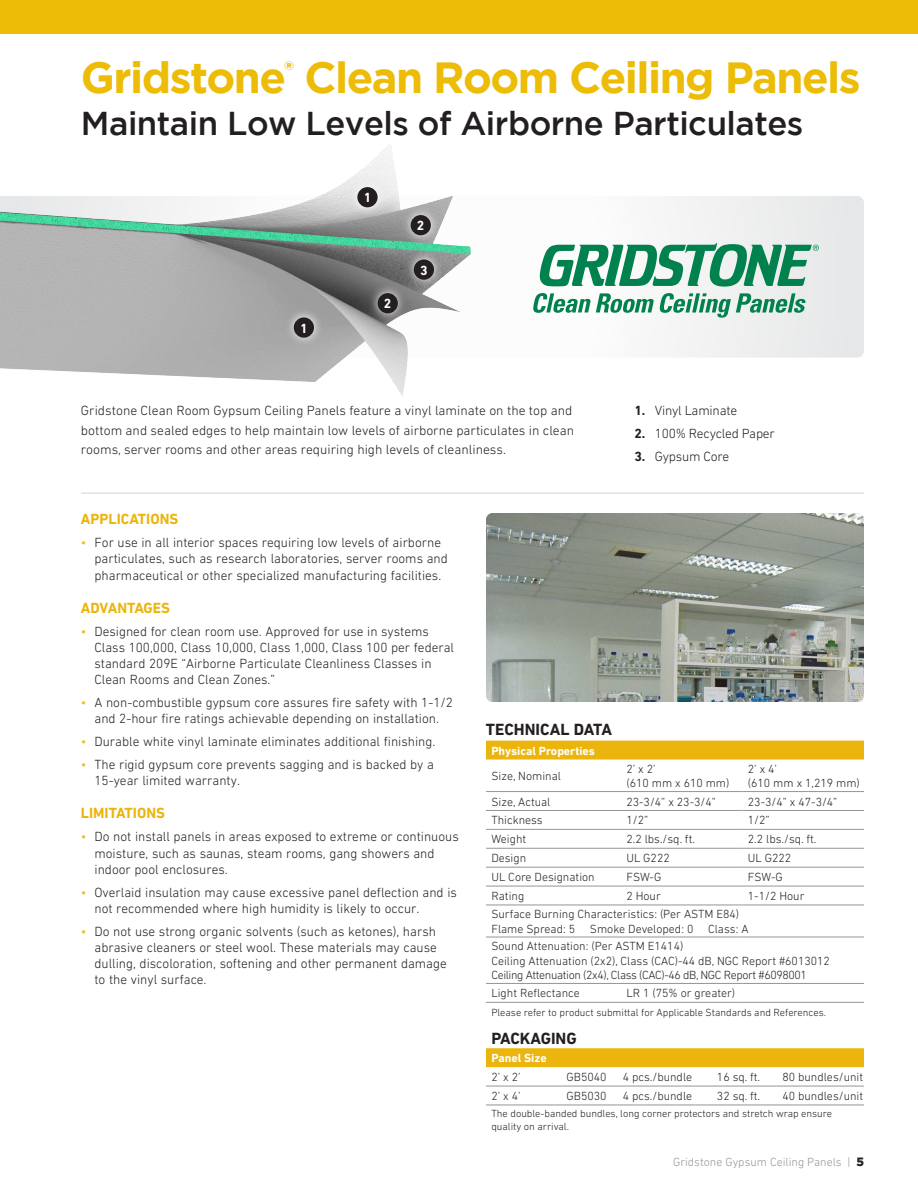
<style>
.page{position:relative;width:918px;height:1188px;background:#fff}
.page>*{position:absolute;margin:0;border:0;box-sizing:border-box;transform-origin:0 0}
.t1{font:700 43.5px "Gotham";letter-spacing:-.035em;color:#ecbc07}
.t2{font:500 33px "Gotham";letter-spacing:-.015em;color:#231f20}
.t3{font:700 16.5px "DIN Next LT Pro";color:#231f20}
.t4{font:700 15px "DIN Next LT Pro";color:#ebb50d}
.t5{font:300 13.5px/16.2px "DIN Next LT Pro";color:#231f20}
.t6{font:700 13.5px "DIN Next LT Pro";color:#fff}
.t7{font:300 12px/14.4px "DIN Next LT Pro";color:#231f20}
.t8{font:300 12px "DIN Next LT Pro";color:#939598}
.t9{font:700 12px "DIN Next LT Pro";color:#fff}
.t10{font:300 10.5px/12.6px "DIN Next LT Pro";color:#231f20}
.s1{font-weight:700}
.s2{color:#ecbc07}
.s3{font-family:"Gotham";font-weight:900;color:#231f20}
</style>
<div class="page">
<div style="left:0;top:0;width:918px;height:34px;background:#ecbc07"></div>
<img style="left:0;top:146px;width:472px;height:250px">
<svg style="left:284px;top:308px;width:39px;height:39px"></svg>
<div style="left:294px;top:317px;width:20px;height:21px;background:#231f20;border-radius:50%"></div>
<svg style="left:348px;top:178px;width:39px;height:39px"></svg>
<div style="left:357px;top:187px;width:21px;height:20px;background:#231f20;border-radius:50%"></div>
<svg style="left:368px;top:284px;width:39px;height:39px"></svg>
<div style="left:378px;top:293px;width:20px;height:20px;background:#231f20;border-radius:50%"></div>
<div style="left:486px;top:741px;width:378px;height:19px;background:#ebb50d"></div>
<hr style="left:486px;top:791px;width:135px;height:1px;background:#939598">
<hr style="left:621px;top:791px;width:121px;height:1px;background:#939598">
<hr style="left:742px;top:791px;width:122px;height:1px;background:#939598">
<hr style="left:486px;top:810px;width:135px;height:1px;background:#939598">
<hr style="left:621px;top:810px;width:121px;height:1px;background:#939598">
<hr style="left:742px;top:810px;width:122px;height:1px;background:#939598">
<hr style="left:486px;top:829px;width:135px;height:1px;background:#939598">
<hr style="left:621px;top:829px;width:121px;height:1px;background:#939598">
<hr style="left:742px;top:829px;width:122px;height:1px;background:#939598">
<hr style="left:486px;top:848px;width:135px;height:1px;background:#939598">
<hr style="left:621px;top:848px;width:121px;height:1px;background:#939598">
<hr style="left:742px;top:848px;width:122px;height:1px;background:#939598">
<hr style="left:486px;top:867px;width:135px;height:1px;background:#939598">
<hr style="left:621px;top:867px;width:121px;height:1px;background:#939598">
<hr style="left:742px;top:867px;width:122px;height:1px;background:#939598">
<hr style="left:486px;top:886px;width:135px;height:1px;background:#939598">
<hr style="left:621px;top:886px;width:121px;height:1px;background:#939598">
<hr style="left:742px;top:886px;width:122px;height:1px;background:#939598">
<hr style="left:486px;top:905px;width:135px;height:1px;background:#939598">
<hr style="left:621px;top:905px;width:121px;height:1px;background:#939598">
<hr style="left:742px;top:905px;width:122px;height:1px;background:#939598">
<hr style="left:486px;top:937px;width:135px;height:1px;background:#939598">
<hr style="left:621px;top:937px;width:121px;height:1px;background:#939598">
<hr style="left:742px;top:937px;width:122px;height:1px;background:#939598">
<hr style="left:486px;top:983px;width:135px;height:1px;background:#939598">
<hr style="left:621px;top:983px;width:121px;height:1px;background:#939598">
<hr style="left:742px;top:983px;width:122px;height:1px;background:#939598">
<hr style="left:486px;top:1002px;width:135px;height:1px;background:#939598">
<hr style="left:621px;top:1002px;width:121px;height:1px;background:#939598">
<hr style="left:742px;top:1002px;width:122px;height:1px;background:#939598">
<div style="left:486px;top:1048px;width:378px;height:19px;background:#ebb50d"></div>
<hr style="left:486px;top:1086px;width:67px;height:1px;background:#939598">
<hr style="left:553px;top:1086px;width:61px;height:1px;background:#939598">
<hr style="left:614px;top:1086px;width:81px;height:1px;background:#939598">
<hr style="left:695px;top:1086px;width:81px;height:1px;background:#939598">
<hr style="left:776px;top:1086px;width:88px;height:1px;background:#939598">
<hr style="left:486px;top:1105px;width:67px;height:1px;background:#939598">
<hr style="left:553px;top:1105px;width:61px;height:1px;background:#939598">
<hr style="left:614px;top:1105px;width:81px;height:1px;background:#939598">
<hr style="left:695px;top:1105px;width:81px;height:1px;background:#939598">
<hr style="left:776px;top:1105px;width:88px;height:1px;background:#939598">
<svg style="left:405px;top:250px;width:38px;height:39px"></svg>
<div style="left:414px;top:260px;width:20px;height:20px;background:#231f20;border-radius:50%"></div>
<svg style="left:401px;top:206px;width:39px;height:39px"></svg>
<div style="left:411px;top:215px;width:20px;height:20px;background:#231f20;border-radius:50%"></div>
<hr style="left:81px;top:493px;width:783px;height:1px;background:#d1d3d4">
<svg style="left:540px;top:243px;width:279px;height:44px"></svg>
<svg style="left:533px;top:293px;width:273px;height:25px"></svg>
<img style="left:486px;top:513px;width:378px;height:189px">
<h1 class="t1" style="left:81px;top:59px;width:781px">Gridstone<sup>®</sup> Clean Room Ceiling Panels</h1>
<h2 class="t2" style="left:81px;top:109px;width:724px">Maintain Low Levels of Airborne Particulates</h2>
<p class="t6" style="left:300px;top:323px;width:9px">1</p>
<p class="t6" style="left:364px;top:193px;width:9px">1</p>
<p class="t6" style="left:384px;top:299px;width:9px">2</p>
<p class="t6" style="left:417px;top:221px;width:9px">2</p>
<p class="t6" style="left:420px;top:265px;width:9px">3</p>
<p class="t5" style="left:81px;top:402px;width:495px;line-height:19.5px">Gridstone Clean Room Gypsum Ceiling Panels feature a vinyl laminate on the top and bottom and sealed edges to help maintain low levels of airborne particulates in clean rooms, server rooms and other areas requiring high levels of cleanliness.</p>
<p class="t5" style="left:634px;top:403px;width:104px"><span class="s1">1.</span> Vinyl Laminate</p>
<p class="t5" style="left:634px;top:426px;width:142px"><span class="s1">2.</span> 100% Recycled Paper</p>
<p class="t5" style="left:634px;top:449px;width:96px"><span class="s1">3.</span> Gypsum Core</p>
<p class="t4" style="left:81px;top:514px;width:99px">APPLICATIONS</p>
<p class="t5" style="left:94px;top:535px;width:355px;text-indent:-13px"><span class="s2">•</span> For use in all interior spaces requiring low levels of airborne particulates, such as research laboratories, server rooms and pharmaceutical or other specialized manufacturing facilities.</p>
<p class="t4" style="left:81px;top:602px;width:91px">ADVANTAGES</p>
<p class="t5" style="left:94px;top:624px;width:361px;text-indent:-13px"><span class="s2">•</span> Designed for clean room use. Approved for use in systems Class 100,000, Class 10,000, Class 1,000, Class 100 per federal standard 209E “Airborne Particulate Cleanliness Classes in Clean Rooms and Clean Zones.”</p>
<p class="t5" style="left:81px;top:695px;width:374px;text-align:center"><span class="s2">•</span> A non-combustible gypsum core assures fire safety with 1-1/2 and 2-hour fire ratings achievable depending on installation.</p>
<p class="t5" style="left:81px;top:734px;width:356px"><span class="s2">•</span> Durable white vinyl laminate eliminates additional finishing.</p>
<p class="t5" style="left:94px;top:757px;width:341px;text-indent:-13px"><span class="s2">•</span> The rigid gypsum core prevents sagging and is backed by a<br>15-year limited warranty.</p>
<p class="t4" style="left:81px;top:808px;width:85px">LIMITATIONS</p>
<p class="t5" style="left:94px;top:830px;width:366px;text-indent:-13px"><span class="s2">•</span> Do not install panels in areas exposed to extreme or continuous moisture, such as saunas, steam rooms, gang showers and indoor pool enclosures.</p>
<p class="t5" style="left:94px;top:885px;width:364px;text-indent:-13px"><span class="s2">•</span> Overlaid insulation may cause excessive panel deflection and is not recommended where high humidity is likely to occur.</p>
<p class="t5" style="left:94px;top:924px;width:354px;text-indent:-13px"><span class="s2">•</span> Do not use strong organic solvents (such as ketones), harsh abrasive cleaners or steel wool. These materials may cause dulling, discoloration, softening and other permanent damage to the vinyl surface.</p>
<p class="t3" style="left:486px;top:723px;width:128px">TECHNICAL DATA</p>
<p class="t9" style="left:491px;top:746px;width:105px">Physical Properties</p>
<p class="t7" style="left:491px;top:770px;width:71px">Size, Nominal</p>
<p class="t7" style="left:626px;top:762px;width:105px">2’ x 2’<br>(610 mm x 610 mm)</p>
<p class="t7" style="left:748px;top:762px;width:114px">2’ x 4’<br>(610 mm x 1,219 mm)</p>
<p class="t7" style="left:491px;top:795px;width:61px">Size, Actual</p>
<p class="t7" style="left:626px;top:795px;width:91px">23-3/4” x 23-3/4”</p>
<p class="t7" style="left:748px;top:795px;width:91px">23-3/4” x 47-3/4”</p>
<p class="t7" style="left:491px;top:814px;width:53px">Thickness</p>
<p class="t7" style="left:626px;top:814px;width:23px">1/2”</p>
<p class="t7" style="left:748px;top:814px;width:23px">1/2”</p>
<p class="t7" style="left:491px;top:833px;width:36px">Weight</p>
<p class="t7" style="left:626px;top:833px;width:70px">2.2 lbs./sq. ft.</p>
<p class="t7" style="left:748px;top:833px;width:70px">2.2 lbs./sq. ft.</p>
<p class="t7" style="left:491px;top:852px;width:36px">Design</p>
<p class="t7" style="left:626px;top:852px;width:45px">UL G222</p>
<p class="t7" style="left:748px;top:852px;width:45px">UL G222</p>
<p class="t7" style="left:491px;top:871px;width:105px">UL Core Designation</p>
<p class="t7" style="left:626px;top:871px;width:37px">FSW-G</p>
<p class="t7" style="left:748px;top:871px;width:37px">FSW-G</p>
<p class="t7" style="left:491px;top:890px;width:34px">Rating</p>
<p class="t7" style="left:626px;top:890px;width:36px">2 Hour</p>
<p class="t7" style="left:748px;top:890px;width:58px">1-1/2 Hour</p>
<p class="t7" style="left:491px;top:908px;width:259px">Surface Burning Characteristics: (Per ASTM E84)<br>Flame Spread: 5 Smoke Developed: 0 Class: A</p>
<p class="t7" style="left:491px;top:940px;width:340px">Sound Attenuation: (Per ASTM E1414)<br>Ceiling Attenuation (2x2), Class (CAC)-44 dB, NGC Report #6013012<br>Ceiling Attenuation (2x4), Class (CAC)-46 dB, NGC Report #6098001</p>
<p class="t7" style="left:491px;top:987px;width:90px">Light Reflectance</p>
<p class="t7" style="left:626px;top:987px;width:110px">LR 1 (75% or greater)</p>
<p class="t10" style="left:491px;top:1007px;width:336px">Please refer to product submittal for Applicable Standards and References.</p>
<p class="t3" style="left:491px;top:1033px;width:87px">PACKAGING</p>
<p class="t9" style="left:491px;top:1054px;width:57px">Panel Size</p>
<p class="t7" style="left:491px;top:1071px;width:31px">2’ x 2’</p>
<p class="t7" style="left:567px;top:1071px;width:42px">GB5040</p>
<p class="t7" style="left:623px;top:1071px;width:71px">4 pcs./bundle</p>
<p class="t7" style="left:717px;top:1071px;width:45px">16 sq. ft.</p>
<p class="t7" style="left:782px;top:1071px;width:82px">80 bundles/unit</p>
<p class="t7" style="left:491px;top:1090px;width:31px">2’ x 4’</p>
<p class="t7" style="left:567px;top:1090px;width:42px">GB5030</p>
<p class="t7" style="left:623px;top:1090px;width:71px">4 pcs./bundle</p>
<p class="t7" style="left:717px;top:1090px;width:45px">32 sq. ft.</p>
<p class="t7" style="left:782px;top:1090px;width:82px">40 bundles/unit</p>
<p class="t10" style="left:491px;top:1108px;width:342px">The double-banded bundles, long corner protectors and stretch wrap ensure quality on arrival.</p>
<p class="t8" style="left:673px;top:1157px;width:192px">Gridstone Gypsum Ceiling Panels | <span class="s3">5</span></p>
</div>
